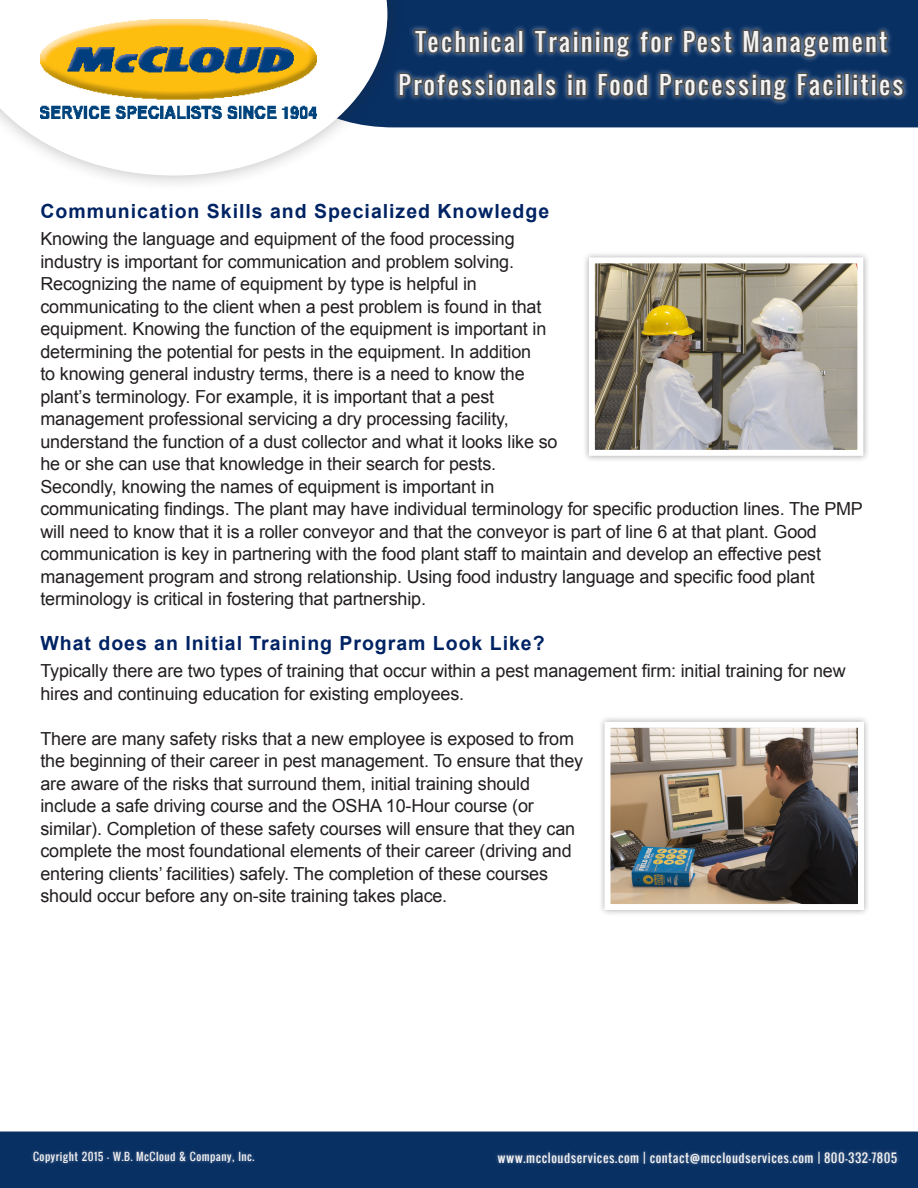
<style>
.page{position:relative;width:918px;height:1188px;background:#fff}
.page>*{position:absolute;margin:0;border:0;box-sizing:border-box;transform-origin:0 0}
.t1{font:24px/43.5px "Oswald";letter-spacing:.09em;color:#f4f3f3;text-align:center}
.t2{font:700 19.5px "Arial";letter-spacing:.05em;color:#002364}
.t3{font:18px/22.5px "Arial";letter-spacing:-.01em;color:#231f20}
.t4{font:12px "Oswald";letter-spacing:.04em;color:#f4f3f3}
.t5{font:10.5px "Oswald";letter-spacing:.04em;color:#f4f3f3}
</style>
<div class="page">
<div style="left:598px;top:715px;width:273px;height:202px;background:#231f20;opacity:.4"></div>
<img style="left:611px;top:729px;width:246px;height:174px">
<div style="left:604px;top:722px;width:260px;height:188px;border:6px solid #fff"></div>
<div style="left:404px;top:0;width:514px;height:127px;background:#093063"></div>
<div style="left:0;top:0;width:404px;height:192px;background:#231f20;opacity:.3"></div>
<svg style="left:0;top:0;width:387px;height:176px"></svg>
<img style="left:40px;top:20px;width:277px;height:99px">
<svg style="left:397px;top:2px;width:509px;height:127px;background:#203d64"></svg>
<div style="left:0;top:1132px;width:918px;height:56px;background:#093063"></div>
<div style="left:494px;top:1148px;width:407px;height:20px;background:#fff;opacity:.3"></div>
<div style="left:29px;top:1148px;width:229px;height:19px;background:#fff;opacity:.3"></div>
<div style="left:582px;top:251px;width:288px;height:211px;background:#231f20;opacity:.4"></div>
<img style="left:596px;top:264px;width:260px;height:185px">
<div style="left:589px;top:257px;width:274px;height:199px;border:6px solid #fff"></div>
<h1 class="t1" style="left:399px;top:19px;width:507px">Technical Training for Pest Management<br>Professionals in Food Processing Facilities</h1>
<p class="t2" style="left:40px;top:199px;width:510px">Communication Skills and Specialized Knowledge</p>
<p class="t3" style="left:40px;top:228px;width:476px">Knowing the language and equipment of the food processing</p>
<p class="t3" style="left:40px;top:251px;width:475px">industry is important for communication and problem solving.</p>
<p class="t3" style="left:40px;top:273px;width:438px">Recognizing the name of equipment by type is helpful in</p>
<p class="t3" style="left:40px;top:296px;width:507px">communicating to the client when a pest problem is found in that equipment. Knowing the function of the equipment is important in determining the potential for pests in the equipment. In addition to knowing general industry terms, there is a need to know the plant’s terminology. For example, it is important that a pest</p>
<p class="t3" style="left:40px;top:408px;width:470px">management professional servicing a dry processing facility,</p>
<p class="t3" style="left:40px;top:431px;width:519px">understand the function of a dust collector and what it looks like so he or she can use that knowledge in their search for pests.</p>
<p class="t3" style="left:40px;top:476px;width:455px">Secondly, knowing the names of equipment is important in</p>
<p class="t3" style="left:40px;top:498px;width:824px">communicating findings. The plant may have individual terminology for specific production lines. The PMP will need to know that it is a roller conveyor and that the conveyor is part of line 6 at that plant. Good</p>
<p class="t3" style="left:40px;top:543px;width:782px">communication is key in partnering with the food plant staff to maintain and develop an effective pest</p>
<p class="t3" style="left:40px;top:566px;width:776px">management program and strong relationship. Using food industry language and specific food plant</p>
<p class="t3" style="left:40px;top:588px;width:387px">terminology is critical in fostering that partnership.</p>
<p class="t2" style="left:40px;top:631px;width:506px">What does an Initial Training Program Look Like?</p>
<p class="t3" style="left:40px;top:660px;width:807px">Typically there are two types of training that occur within a pest management firm: initial training for new hires and continuing education for existing employees.</p>
<p class="t3" style="left:40px;top:728px;width:544px">There are many safety risks that a new employee is exposed to from the beginning of their career in pest management. To ensure that they are aware of the risks that surround them, initial training should</p>
<p class="t3" style="left:40px;top:795px;width:495px">include a safe driving course and the OSHA 10-Hour course (or</p>
<p class="t3" style="left:40px;top:818px;width:536px">similar). Completion of these safety courses will ensure that they can complete the most foundational elements of their career (driving and entering clients’ facilities) safely. The completion of these courses should occur before any on-site training takes place.</p>
<p class="t5" style="left:33px;top:1149px;width:223px">Copyright 2015 - W.B. McCloud &amp; Company, Inc.</p>
<p class="t4" style="left:497px;top:1149px;width:402px">www.mccloudservices.com | contact@mccloudservices.com | 800-332-7805</p>
</div>
